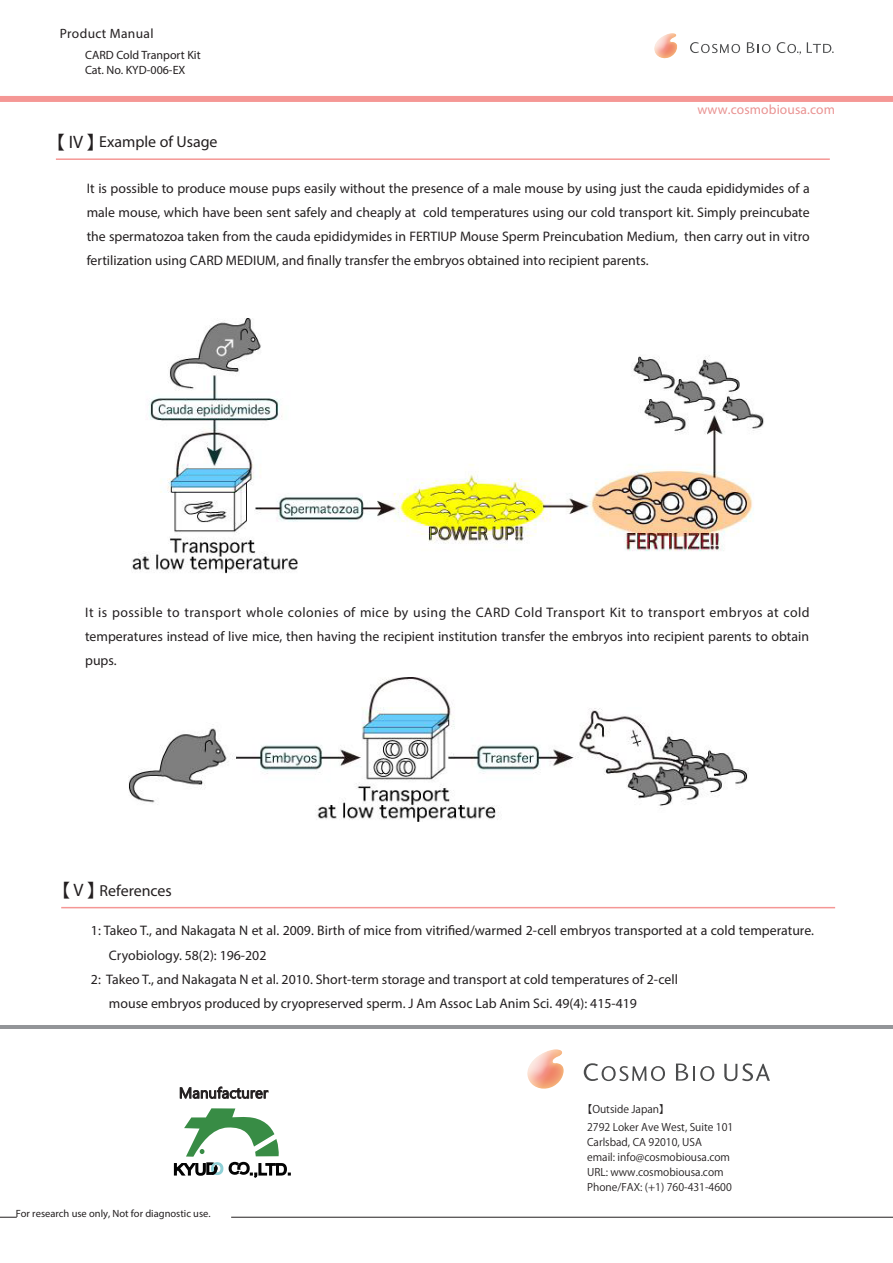
<style>
.page{position:relative;width:893px;height:1263px;background:#fff}
.page>*{position:absolute;margin:0;border:0;box-sizing:border-box;transform-origin:0 0}
.t1{font:500 18px "Koz Go Pro";color:#231f20}
.t2{font:15.9px "Myriad Pro";color:#231f20}
.t3{font:15px "Segoe UI";color:#030303}
.t4{font:13.8px/24.2px "Myriad Pro";color:#231f20}
.t5{font:500 13.5px "Helvetica Neue";letter-spacing:.01em;color:#e99392}
.t6{font:300 13.5px "Helvetica Neue";letter-spacing:.025em;color:#231f20}
.t7{font:12px/15px "Myriad Pro";color:#231f20}
.t8{font:10.5px/15px "ATC 30 b 330 b 930 e 2";color:#231f20}
.t9{font:10.5px "Helvetica Neue";color:#231f20}
.s1{font-family:"Myriad Pro";font-weight:400}
.s2{color:#231f20}
</style>
<div class="page">
<img style="left:654px;top:33px;width:24px;height:26px">
<svg style="left:690px;top:42px;width:50px;height:11px"></svg>
<svg style="left:747px;top:42px;width:23px;height:11px"></svg>
<svg style="left:777px;top:42px;width:24px;height:11px"></svg>
<svg style="left:807px;top:42px;width:27px;height:11px"></svg>
<svg style="left:0;top:1217px;width:17px;height:1px"></svg>
<hr style="left:231px;top:1217px;width:662px;height:1px;background:#231f20">
<img style="left:527px;top:1049px;width:37px;height:40px">
<svg style="left:584px;top:1063px;width:81px;height:18px"></svg>
<svg style="left:676px;top:1063px;width:38px;height:18px"></svg>
<svg style="left:724px;top:1063px;width:46px;height:18px"></svg>
<hr style="left:0;top:1025px;width:893px;height:3px;background:#939598">
<div style="left:0;top:96px;width:893px;height:6px;background:#f59795"></div>
<hr style="left:56px;top:158px;width:774px;height:2px;background:#f59795">
<hr style="left:61px;top:907px;width:774px;height:1px;background:#f59795">
<img style="left:132px;top:319px;width:632px;height:254px">
<img style="left:128px;top:677px;width:620px;height:144px">
<svg style="left:173px;top:1108px;width:118px;height:70px"></svg>
<p class="t6" style="left:60px;top:25px;width:95px">Product Manual</p>
<p class="t7" style="left:85px;top:47px;width:117px">CARD Cold Tranport Kit<br>Cat. No. KYD-006-EX</p>
<p class="t1" style="left:47px;top:131px;width:59px">【<span class="s1">IV</span>】</p>
<p class="t2" style="left:99px;top:132px;width:120px">Example of Usage</p>
<p class="t5" style="left:697px;top:101px;width:139px">www.cosmobiousa.com</p>
<p class="t4" style="left:87px;top:176px;width:724px;text-align:right">isIt possible to produce mouse pups easily without the presence of a male mouse by using just the cauda epididymides of a cold temperatures using our cold transport kit. Simply preincubate</p>
<p class="t4" style="left:87px;top:200px;width:331px">male mouse, which have been sent safely and cheaply at</p>
<p class="t4" style="left:87px;top:224px;width:593px">the spermatozoa taken from the cauda epididymides in FERTIUP Mouse Sperm Preincubation Medium, fertilization using CARD MEDIUM, and finally transfer the embryos obtained into recipient parents.</p>
<p class="t4" style="left:684px;top:224px;width:127px">then carry out in vitro</p>
<p class="t4" style="left:85px;top:600px;width:726px;text-align:justify">It is possible to transport whole colonies of mice by using the CARD Cold Transport Kit to transport embryos at cold temperatures instead of live mice, then having the recipient institution transfer the embryos into recipient parents to obtain pups.</p>
<p class="t1" style="left:52px;top:879px;width:55px">【<span class="s1">V</span>】</p>
<p class="t2" style="left:100px;top:881px;width:74px">References</p>
<p class="t4" style="left:109px;top:918px;width:706px;text-indent:-18px">1: Takeo T., and Nakagata N et al. 2009. Birth of mice from vitrified/warmed 2-cell embryos transported at a cold temperature.<br>Cryobiology. 58 : (2) 196-202</p>
<p class="t4" style="left:91px;top:967px;width:588px">2: Takeo T., and Nakagata N et al. 2010. Short-term storage and transport at cold temperatures of 2-cell</p>
<p class="t4" style="left:109px;top:991px;width:530px">mouse embryos produced by cryopreserved sperm J. Am Assoc Lab Anim Sci. 49 : (4) 415-419</p>
<p class="t3" style="left:179px;top:1079px;width:91px">Manufacture<span class="s2">r</span></p>
<p class="t9" style="left:16px;top:1207px;width:196px">For research use only, Not for diagnostic use.</p>
<p class="t8" style="left:587px;top:1100px;width:148px;line-height:18px;text-indent:-5px">【Outside Japan【<br>2792 Loker Ave West, Suite 101</p>
<p class="t8" style="left:587px;top:1135px;width:146px">Carlsbad, CA 92010, USA email: info@cosmobiousa.com<br>URL: www.cosmobiousa.com<br>Phone/FAX ): +1( 760-431-4600</p>
</div>
